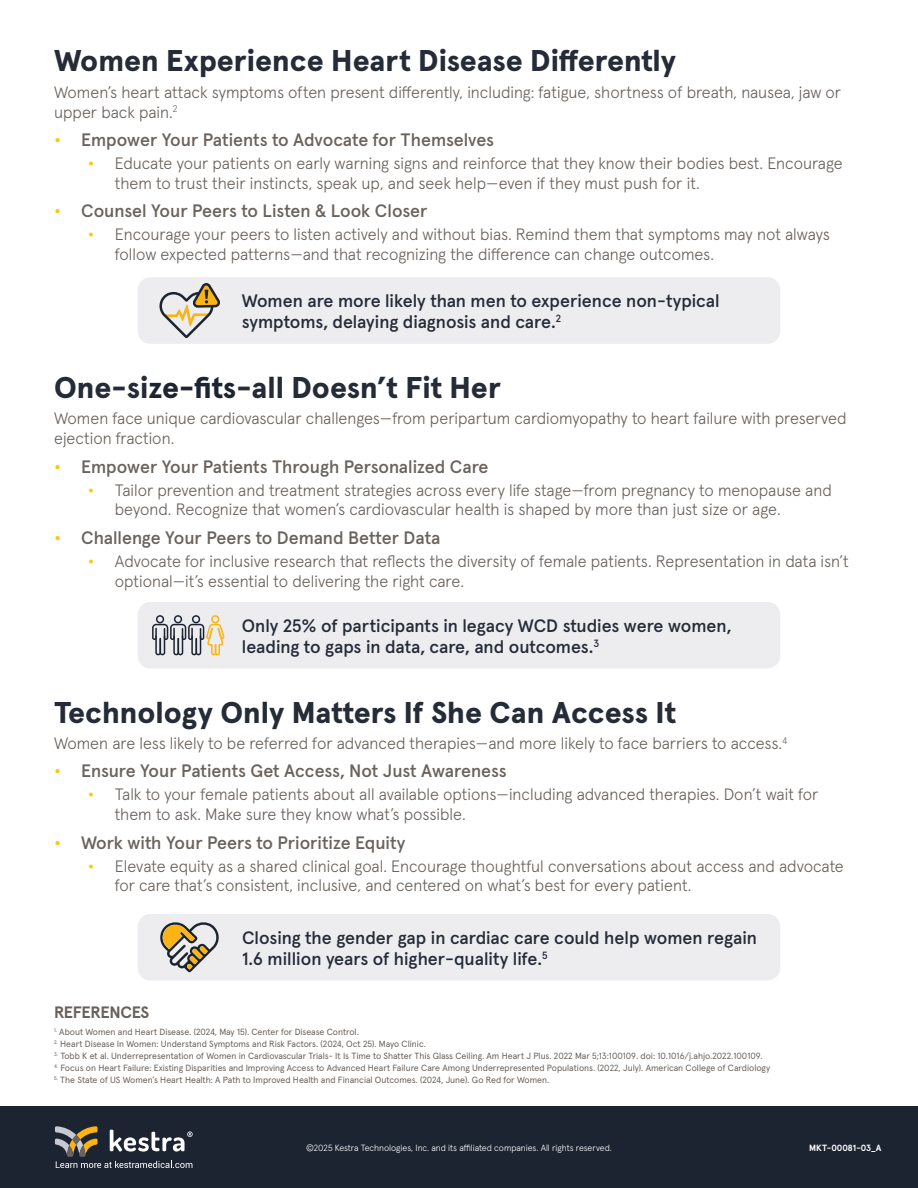
<style>
.page{position:relative;width:918px;height:1188px;background:#fff}
.page>*{position:absolute;margin:0;border:0;box-sizing:border-box;transform-origin:0 0}
.t1{font:800 30px "Apercu Pro";color:#252b37}
.t2{font:500 18px/21.6px "Apercu Pro";color:#252b37}
.t3{font:500 18px "Apercu Pro";color:#69625d}
.t4{font:300 16.5px/19.8px "Apercu Pro";color:#69625d}
.Topic__Left{font:700 16.5px "Apercu Pro";letter-spacing:-.025em;color:#69615b}
.Body__Left_Justify{font:9px "Apercu Pro";color:#69615b}
.t5{font:300 9px "Apercu Pro";color:#fff}
.t6{font:700 9px "Apercu Pro";color:#fff}
.s1{font-weight:700;color:#fec70c}
.s2{color:#1d2431}
</style>
<div class="page">
<div style="left:0;top:1106px;width:918px;height:82px;background:#1d2431"></div>
<svg style="left:55px;top:1126px;width:138px;height:42px"></svg>
<div style="left:138px;top:602px;width:642px;height:67px;background:#ededf0;border-radius:13px"></div>
<svg style="left:152px;top:615px;width:73px;height:40px"></svg>
<div style="left:138px;top:914px;width:642px;height:67px;background:#ededf0;border-radius:13px"></div>
<svg style="left:160px;top:922px;width:59px;height:50px"></svg>
<div style="left:138px;top:277px;width:642px;height:67px;background:#ededf0;border-radius:13px"></div>
<svg style="left:159px;top:283px;width:61px;height:55px"></svg>
<p class="t1" style="left:54px;top:37px;width:624px">Women Experience Heart Disease Differently</p>
<p class="t4" style="left:54px;top:81px;width:789px">Women’s heart attack symptoms often present differently, including: fatigue, shortness of breath, nausea, jaw or upper back pain.<sup>2</sup></p>
<p class="t3" style="left:54px;top:126px;width:441px"><span class="s1">•</span> Empower Your Patients to Advocate for Themselves</p>
<p class="t4" style="left:115px;top:152px;width:729px;text-indent:-27px"><span class="s1">•</span> Educate your patients on early warning signs and reinforce that they know their bodies best. Encourage them to trust their instincts, speak up, and seek help—even if they must push for it.</p>
<p class="t3" style="left:54px;top:197px;width:375px"><span class="s1">•</span> Counsel Your Peers to Listen &amp; Look Closer</p>
<p class="t4" style="left:115px;top:223px;width:717px;text-indent:-27px"><span class="s1">•</span> Encourage your peers to listen actively and without bias. Remind them that symptoms may not always follow expected patterns—and that recognizing the difference can change outcomes.</p>
<p class="t2" style="left:242px;top:288px;width:479px">Women are more likely than men to experience non-typical symptoms, delaying diagnosis and care.<sup>2</sup></p>
<p class="t1" style="left:54px;top:364px;width:448px">One-si<span class="s2">ze-fits</span>-all Doesn’t Fit Her</p>
<p class="t4" style="left:54px;top:407px;width:794px">Women face unique cardiovascular challenges—from peripartum cardiomyopathy to heart failure with preserved ejection fraction.</p>
<p class="t3" style="left:54px;top:452px;width:436px"><span class="s1">•</span> Empower Your Patients Through Personalized Care</p>
<p class="t4" style="left:115px;top:479px;width:718px;text-indent:-27px"><span class="s1">•</span> Tailor prevention and treatment strategies across every life stage—from pregnancy to menopause and beyond. Recognize that women’s cardiovascular health is shaped by more than just size or age.</p>
<p class="t3" style="left:54px;top:523px;width:388px"><span class="s1">•</span> Challenge Your Peers to Demand Better Data</p>
<p class="t4" style="left:115px;top:550px;width:736px;text-indent:-27px"><span class="s1">•</span> Advocate for inclusive research that reflects the diversity of female patients. Representation in data isn’t optional—it’s essential to delivering the right care.</p>
<p class="t2" style="left:242px;top:613px;width:491px">Only 25% of participants in legacy WCD studies were women, leading to gaps in data, care, and outcomes.<sup>3</sup></p>
<p class="t1" style="left:54px;top:688px;width:624px">Technology Only Matters If She Can Access It</p>
<p class="t4" style="left:54px;top:732px;width:735px">Women are less likely to be referred for advanced therapies—and more likely to face barriers to access.<sup>4</sup></p>
<p class="t3" style="left:54px;top:757px;width:454px"><span class="s1">•</span> Ensure Your Patients Get Access, Not Just Awareness</p>
<p class="t4" style="left:115px;top:783px;width:705px;text-indent:-27px"><span class="s1">•</span> Talk to your female patients about all available options—including advanced therapies. Don’t wait for them to ask. Make sure they know what’s possible.</p>
<p class="t3" style="left:54px;top:828px;width:353px"><span class="s1">•</span> Work with Your Peers to Prioritize Equity</p>
<p class="t4" style="left:115px;top:855px;width:731px;text-indent:-27px"><span class="s1">•</span> Elevate equity as a shared clinical goal. Encourage thoughtful conversations about access and advocate for care that’s consistent, inclusive, and centered on what’s best for every patient.</p>
<p class="t2" style="left:242px;top:925px;width:516px">Closing the gender gap in cardiac care could help women regain<br>1.6 million years of higher-quality life.<sup>5</sup></p>
<p class="Topic__Left" style="left:54px;top:1000px;width:97px">REFERENCES</p>
<p class="Body__Left_Justify" style="left:54px;top:1025px;width:306px"><sup>1.</sup> About Women and Heart Disease. (2024, May 15). Center for Disease Control.</p>
<p class="Body__Left_Justify" style="left:54px;top:1037px;width:373px"><sup>2.</sup> Heart Disease In Women: Understand Symptoms and Risk Factors. (2024, Oct 25). Mayo Clinic.</p>
<p class="Body__Left_Justify" style="left:54px;top:1049px;width:710px"><sup>3.</sup> Tobb K et al. Underrepresentation of Women in Cardiovascular Trials- It Is Time to Shatter This Glass Ceiling. Am Heart J Plus. 2022 Mar 5;13:100109. doi: 10.1016/j.ahjo.2022.100109.</p>
<p class="Body__Left_Justify" style="left:54px;top:1061px;width:718px"><sup>4.</sup> Focus on Heart Failure: Existing Disparities and Improving Access to Advanced Heart Failure Care Among Underrepresented Populations. (2022, July). American College of Cardiology</p>
<p class="Body__Left_Justify" style="left:54px;top:1073px;width:497px"><sup>5.</sup> The State of US Women’s Heart Health: A Path to Improved Health and Financial Outcomes. (2024, June). Go Red for Women.</p>
<p class="t5" style="left:306px;top:1141px;width:307px">©2025 Kestra Technologies, Inc. and its affiliated companies. All rights reserved.</p>
<p class="t6" style="left:809px;top:1141px;width:74px">MKT-00081-03_A</p>
</div>
